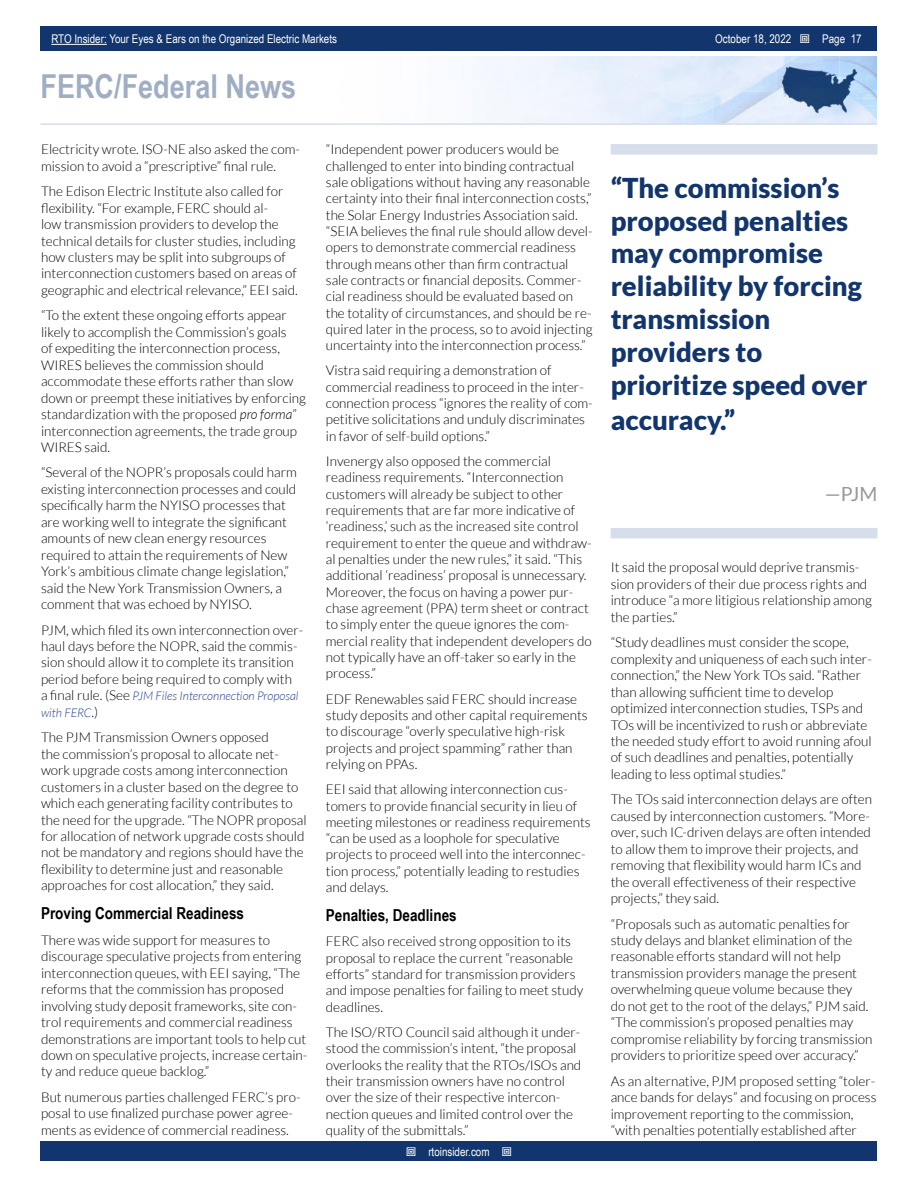
<style>
.page{position:relative;width:918px;height:1188px;background:#fff}
.page>*{position:absolute;margin:0;border:0;box-sizing:border-box;transform-origin:0 0}
.t1{font:700 33px "Arial Narrow";color:#a0aec4}
.t2{font:900 27.3px/33.2px "Lato";color:#11356c}
.t3{font:19.5px "Lato";color:#989898}
.t4{font:700 16.5px "Arial Narrow";color:#000}
.t5{font:300 13.5px/16.5px "Lato";color:#000}
.t6{font:12px "Arial Narrow";color:#fff}
.t7{font:italic 300 12px/16.5px "Lato";color:#25408f}
.s1{font-style:italic}
.s2{font-style:normal;font-size:13.5px;color:#000}
</style>
<div class="page">
<div style="left:41px;top:1142px;width:836px;height:19px;background:#11356c"></div>
<div style="left:41px;top:27px;width:836px;height:24px;background:#11356c"></div>
<hr style="left:51px;top:44px;width:56px;height:1px;background:#fff">
<img style="left:474px;top:56px;width:403px;height:67px">
<hr style="left:40px;top:123px;width:837px;height:2px;background:#d6deec">
<div style="left:611px;top:144px;width:267px;height:11px;background:#d6deec"></div>
<div style="left:611px;top:528px;width:267px;height:10px;background:#d6deec"></div>
<p class="t6" style="left:51px;top:30px;width:287px">RTO Insider: Your Eyes &amp; Ears on the Organized Electric Markets</p>
<p class="t6" style="left:715px;top:30px;width:78px">October 18, 2022</p>
<p class="t6" style="left:822px;top:30px;width:41px">Page 17</p>
<h1 class="t1" style="left:40px;top:61px;width:257px">FERC/Federal News</h1>
<p class="t5" style="left:41px;top:141px;width:260px">Electricity wrote. ISO-NE also asked the com&shy;mission to avoid a “prescriptive” final rule.</p>
<p class="t5" style="left:41px;top:183px;width:258px">The Edison Electric Institute also called for flexibility. “For example, FERC should al-<br>low transmission providers to develop the technical details for cluster studies, including how clusters may be split into subgroups of interconnection customers based on areas of geographic and electrical relevance,” EEI said.</p>
<p class="t5" style="left:41px;top:307px;width:267px">“To the extent these ongoing efforts appear likely to accomplish the Commission’s goals<br>of expediting the interconnection process, WIRES believes the commission should accommodate these efforts rather than slow down or preempt these initiatives by enforcing standardization with the proposed <span class="s1">pro forma</span>” interconnection agreements, the trade group WIRES said.</p>
<p class="t5" style="left:41px;top:464px;width:257px">“Several of the NOPR’s proposals could harm existing interconnection processes and could specifically harm the NYISO processes that are working well to integrate the significant amounts of new clean energy resources required to attain the requirements of New York’s ambitious climate change legislation,” said the New York Transmission Owners, a comment that was echoed by NYISO.</p>
<p class="t5" style="left:41px;top:622px;width:264px">PJM, which filed its own interconnection over&shy;haul days before the NOPR, said the commis&shy;sion should allow it to complete its transition period before being required to comply with</p>
<p class="t7" style="left:41px;top:688px;width:259px"><span class="s2">a final rule. (See</span> PJM Files Interconnection Proposal with FERC<span class="s2">.)</span></p>
<p class="t5" style="left:41px;top:729px;width:267px">The PJM Transmission Owners opposed<br>the commission’s proposal to allocate net&shy;work upgrade costs among interconnection customers in a cluster based on the degree to which each generating facility contributes to the need for the upgrade. “The NOPR proposal for allocation of network upgrade costs should not be mandatory and regions should have the flexibility to determine just and reasonable approaches for cost allocation,” they said.</p>
<p class="t4" style="left:41px;top:901px;width:205px">Proving Commercial Readiness</p>
<p class="t5" style="left:41px;top:932px;width:268px">There was wide support for measures to discourage speculative projects from entering interconnection queues, with EEI saying, “The reforms that the commission has proposed involving study deposit frameworks, site con&shy;trol requirements and commercial readiness demonstrations are important tools to help cut down on speculative projects, increase certain&shy;ty and reduce queue backlog.”</p>
<p class="t5" style="left:41px;top:1089px;width:261px">But numerous parties challenged FERC’s pro&shy;posal to use finalized purchase power agree&shy;ments as evidence of commercial readiness.</p>
<p class="t5" style="left:326px;top:141px;width:268px">“Independent power producers would be challenged to enter into binding contractual sale obligations without having any reasonable certainty into their final interconnection costs,” the Solar Energy Industries Association said. “SEIA believes the final rule should allow devel&shy;opers to demonstrate commercial readiness through means other than firm contractual sale contracts or financial deposits. Commer&shy;cial readiness should be evaluated based on the totality of circumstances, and should be re&shy;quired later in the process, so to avoid injecting uncertainty into the interconnection process.”</p>
<p class="t5" style="left:326px;top:363px;width:268px">Vistra said requiring a demonstration of commercial readiness to proceed in the inter&shy;connection process “ignores the reality of com&shy;petitive solicitations and unduly discriminates in favor of self-build options.”</p>
<p class="t5" style="left:326px;top:453px;width:267px">Invenergy also opposed the commercial readiness requirements. “Interconnection customers will already be subject to other requirements that are far more indicative of ‘readiness,’ such as the increased site control requirement to enter the queue and withdraw&shy;al penalties under the new rules,” it said. “This additional ‘readiness’ proposal is unnecessary.<br>Moreover, the focus on having a power pur&shy;chase agreement (PPA) term sheet or contract to simply enter the queue ignores the com&shy;mercial reality that independent developers do not typically have an off-taker so early in the process.”</p>
<p class="t5" style="left:326px;top:691px;width:263px">EDF Renewables said FERC should increase study deposits and other capital requirements to discourage “overly speculative high-risk projects and project spamming” rather than relying on PPAs.</p>
<p class="t5" style="left:326px;top:781px;width:266px">EEI said that allowing interconnection cus&shy;tomers to provide financial security in lieu of meeting milestones or readiness requirements “can be used as a loophole for speculative projects to proceed well into the interconnec&shy;tion process,” potentially leading to restudies and delays.</p>
<p class="t4" style="left:326px;top:903px;width:132px">Penalties, Deadlines</p>
<p class="t5" style="left:326px;top:933px;width:259px">FERC also received strong opposition to its proposal to replace the current “reasonable efforts” standard for transmission providers and impose penalties for failing to meet study deadlines.</p>
<p class="t5" style="left:326px;top:1024px;width:257px">The ISO/RTO Council said although it under&shy;stood the commission’s intent, “the proposal overlooks the reality that the RTOs/ISOs and their transmission owners have no control over the size of their respective intercon&shy;nection queues and limited control over the quality of the submittals.”</p>
<p class="t6" style="left:428px;top:1143px;width:63px">rtoinsider.com</p>
<h2 class="t2" style="left:611px;top:171px;width:258px">“The commission’s proposed penalties may compromise reliability by forcing transmission providers to prioritize speed over accuracy.”</h2>
<h3 class="t3" style="left:825px;top:483px;width:54px">—PJM</h3>
<p class="t5" style="left:611px;top:559px;width:263px">It said the proposal would deprive transmis&shy;sion providers of their due process rights and introduce “a more litigious relationship among the parties.”</p>
<p class="t5" style="left:611px;top:634px;width:263px">“Study deadlines must consider the scope, complexity and uniqueness of each such inter&shy;connection,” the New York TOs said. “Rather than allowing sufficient time to develop optimized interconnection studies, TSPs and TOs will be incentivized to rush or abbreviate the needed study effort to avoid running afoul of such deadlines and penalties, potentially leading to less optimal studies.”</p>
<p class="t5" style="left:611px;top:791px;width:263px">The TOs said interconnection delays are often caused by interconnection customers. “More&shy;over, such IC-driven delays are often intended to allow them to improve their projects, and removing that flexibility would harm ICs and the overall effectiveness of their respective projects,” they said.</p>
<p class="t5" style="left:611px;top:916px;width:263px">“Proposals such as automatic penalties for study delays and blanket elimination of the reasonable efforts standard will not help transmission providers manage the present overwhelming queue volume because they<br>do not get to the root of the delays,” PJM said. “The commission’s proposed penalties may compromise reliability by forcing transmission providers to prioritize speed over accuracy.”</p>
<p class="t5" style="left:611px;top:1073px;width:267px">As an alternative, PJM proposed setting “toler&shy;ance bands for delays” and focusing on process improvement reporting to the commission, “with penalties potentially established after</p>
</div>
